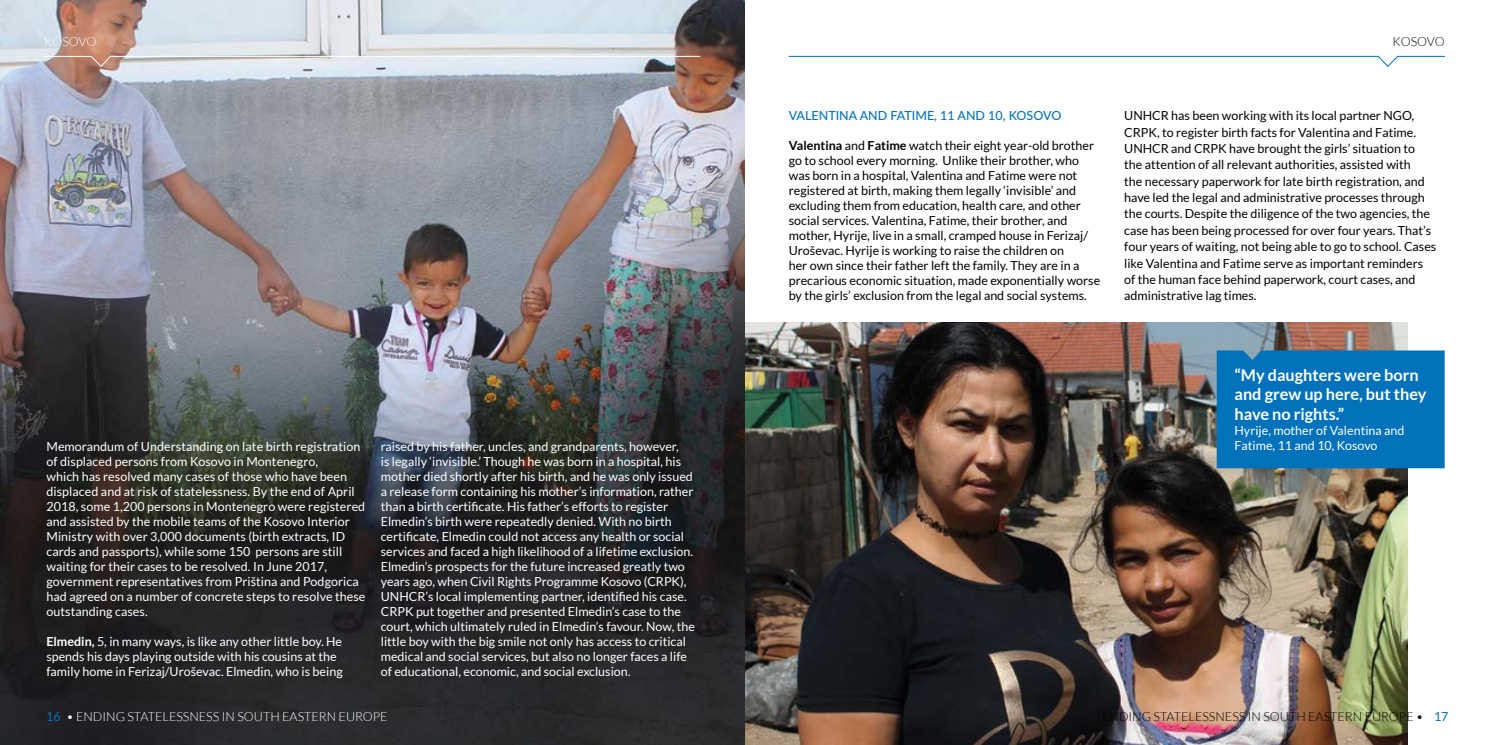
<style>
.page{position:relative;width:1489px;height:745px;background:#fff}
.page>*{position:absolute;margin:0;border:0;box-sizing:border-box;transform-origin:0 0}
.t1{font:700 16.25px/19.5px "Lato";color:#fff}
.t2{font:12.5px/15px "Lato";color:#fff}
.t3{font:12.5px/16.4px "Lato";color:#000}
.t4{font:300 12.5px "Lato";color:#000}
.t5{font:300 12.5px "Lato";color:#fff}
.t6{font:500 12.5px "Lato";color:#0072bc}
.s1{font-weight:700}
.s2{font-weight:400;color:#0072bc}
</style>
<div class="page">
<svg style="left:788px;top:56px;width:657px;height:11px"></svg>
<img style="left:0;top:0;width:744px;height:744px">
<img style="left:745px;top:322px;width:662px;height:422px">
<div style="left:1216px;top:350px;width:228px;height:118px;background:#0072bc"></div>
<svg style="left:43px;top:56px;width:657px;height:11px;background:#d6d4d7"></svg>
<p class="t5" style="left:44px;top:35px;width:53px">KOSOVO</p>
<p class="t2" style="left:46px;top:438px;width:320px">Memorandum of Understanding on late birth registration of displaced persons from Kosovo in Montenegro,<br>which has resolved many cases of those who have been displaced and at risk of statelessness. By the end of April 2018, some 1,200 persons in Montenegro were registered and assisted by the mobile teams of the Kosovo Interior Ministry with over 3,000 documents (birth extracts, ID cards and passports), while some 150 persons are still waiting for their cases to be resolved. In June 2017, government representatives from Priština and Podgorica had agreed on a number of concrete steps to resolve these outstanding cases.</p>
<p class="t2" style="left:46px;top:633px;width:298px"><span class="s1">Elmedin,</span> 5, in many ways, is like any other little boy. He spends his days playing outside with his cousins at the family home in Ferizaj/Uroševac. Elmedin, who is being</p>
<p class="t2" style="left:381px;top:438px;width:315px">raised by his father, uncles, and grandparents, however,<br>is legally ‘invisible.’ Though he was born in a hospital, his mother died shortly after his birth, and he was only issued a release form containing his mother’s information, rather than a birth certificate. His father’s efforts to register Elmedin’s birth were repeatedly denied. With no birth certificate, Elmedin could not access any health or social services and faced a high likelihood of a lifetime exclusion.<br>Elmedin’s prospects for the future increased greatly two years ago, when Civil Rights Programme Kosovo (CRPK), UNHCR’s local implementing partner, identified his case.<br>CRPK put together and presented Elmedin’s case to the court, which ultimately ruled in Elmedin’s favour. Now, the little boy with the big smile not only has access to critical medical and social services, but also no longer faces a life of educational, economic, and social exclusion.</p>
<p class="t4" style="left:1392px;top:35px;width:53px">KOSOVO</p>
<p class="t6" style="left:788px;top:106px;width:274px">VALENTINA AND FATIME, 11 AND 10, KOSOVO</p>
<p class="t3" style="left:788px;top:138px;width:313px;line-height:15px"><span class="s1">Valentina</span> and <span class="s1">Fatime</span> watch their eight year-old brother go to school every morning. Unlike their brother, who was born in a hospital, Valentina and Fatime were not registered at birth, making them legally ‘invisible’ and excluding them from education, health care, and other social services. Valentina, Fatime, their brother, and mother, Hyrije, live in a small, cramped house in Ferizaj/ Uroševac. Hyrije is working to raise the children on<br>her own since their father left the family. They are in a precarious economic situation, made exponentially worse by the girls’ exclusion from the legal and social systems.</p>
<p class="t3" style="left:1124px;top:107px;width:313px">UNHCR has been working with its local partner NGO, CRPK, to register birth facts for Valentina and Fatime.<br>UNHCR and CRPK have brought the girls’ situation to the attention of all relevant authorities, assisted with<br>the necessary paperwork for late birth registration, and have led the legal and administrative processes through the courts. Despite the diligence of the two agencies, the case has been being processed for over four years. That’s four years of waiting, not being able to go to school. Cases like Valentina and Fatime serve as important reminders of the human face behind paperwork, court cases, and administrative lag times.</p>
<h1 class="t1" style="left:1234px;top:364px;width:193px">“My daughters were born and grew up here, but they have no rights.”</h1>
<p class="t2" style="left:1234px;top:422px;width:171px">Hyrije, mother of Valentina and<br>Fatime, 11 and 10, Kosovo</p>
<p class="t5" style="left:46px;top:709px;width:343px"><span class="s2">16</span> • ENDING STATELESSNESS IN SOUTH EASTERN EUROPE</p>
<p class="t4" style="left:1102px;top:709px;width:348px">ENDING STATELESSNESS IN SOUTH EASTERN EUROPE • <span class="s2">17</span></p>
</div>
